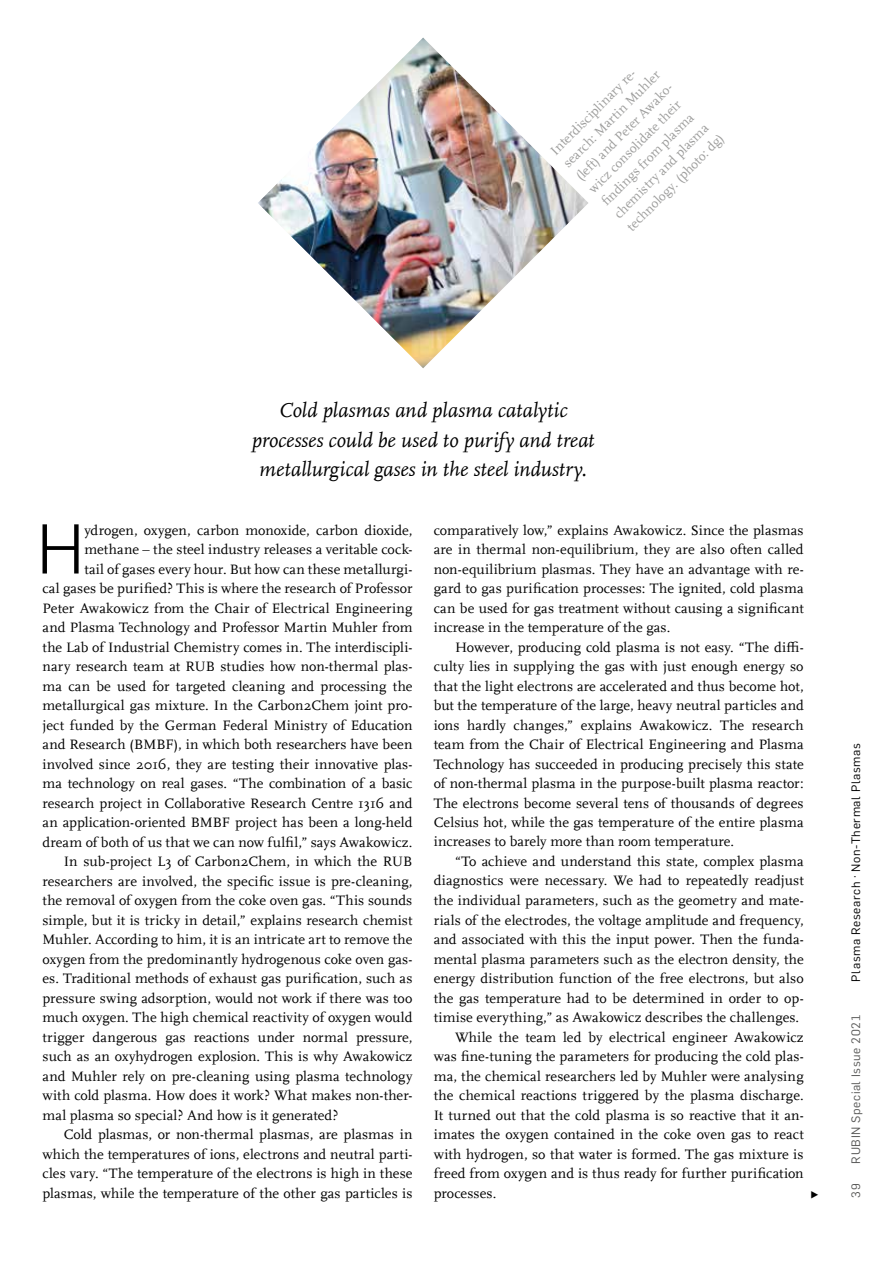
<style>
.page{position:relative;width:893px;height:1263px;background:#fff}
.page>*{position:absolute;margin:0;border:0;box-sizing:border-box;transform-origin:0 0}
.t1{font:300 69px "Rub Flama";color:#000}
.t2{font:italic 21px/29.2px "RUB Scala MZ";letter-spacing:.005em;color:#000;text-align:center}
.t3{font:14.25px/19.5px "RUB Scala MZ";letter-spacing:.005em;color:#000;text-align:justify}
.t4{font:13.5px/18px "RUB Scala MZ";color:#9d9d9c}
.t5{font:12px "Rub Flama";letter-spacing:.055em;color:#000}
.t6{font:12px "Rub Flama";letter-spacing:.055em;color:#575756}
</style>
<div class="page">
<img style="left:258px;top:38px;width:330px;height:330px">
<p class="t4" style="left:546px;top:146px;width:135px;rotate:-45deg">Interdisciplinary re&shy;search: Martin Muhler (left) and Peter Awako&shy;wicz consolidate their<br>fi ndings from plasma chemistry and plasma technology. (photo: dg)</p>
<h2 class="t2" style="left:252px;top:396px;width:344px">Cold plasmas and plasma catalytic processes could be used to purify and treat metallurgical gases in the steel industry.</h2>
<h1 class="t1" style="left:37px;top:502px;width:49px">H</h1>
<p class="t3" style="left:84px;top:520px;width:330px">ydrogen, oxygen, carbon monoxide, carbon dioxide,</p>
<p class="t3" style="left:84px;top:539px;width:330px">methane – the steel industry releases a veritable cock-</p>
<p class="t3" style="left:84px;top:559px;width:330px">tail of gases every hour. But how can these metallurgi-</p>
<p class="t3" style="left:43px;top:578px;width:371px">cal gases be purified? This is where the research of Professor</p>
<p class="t3" style="left:43px;top:598px;width:371px">Peter Awakowicz from the Chair of Electrical Engineering</p>
<p class="t3" style="left:43px;top:617px;width:371px">and Plasma Technology and Professor Martin Muhler from</p>
<p class="t3" style="left:43px;top:637px;width:371px">the Lab of Industrial Chemistry comes in. The interdiscipli-</p>
<p class="t3" style="left:43px;top:656px;width:371px">nary research team at RUB studies how non-thermal plas-</p>
<p class="t3" style="left:43px;top:676px;width:371px">ma can be used for targeted cleaning and processing the</p>
<p class="t3" style="left:43px;top:695px;width:371px">metallurgical gas mixture. In the Carbon2Chem joint pro-</p>
<p class="t3" style="left:43px;top:715px;width:371px">ject funded by the German Federal Ministry of Education</p>
<p class="t3" style="left:43px;top:734px;width:371px">and Research (BMBF), in which both researchers have been</p>
<p class="t3" style="left:43px;top:754px;width:371px">involved since 2016, they are testing their innovative plas-</p>
<p class="t3" style="left:43px;top:773px;width:371px">ma technology on real gases. “The combination of a basic</p>
<p class="t3" style="left:43px;top:793px;width:371px">research project in Collaborative Research Centre 1316 and</p>
<p class="t3" style="left:43px;top:812px;width:371px">an application-oriented BMBF project has been a long-held</p>
<p class="t3" style="left:43px;top:832px;width:371px">dream of both of us that we can now fulfil,” says Awakowicz.</p>
<p class="t3" style="left:64px;top:851px;width:350px">In sub-project L3 of Carbon2Chem, in which the RUB</p>
<p class="t3" style="left:43px;top:870px;width:371px">researchers are involved, the specific issue is pre-cleaning,</p>
<p class="t3" style="left:43px;top:890px;width:371px">the removal of oxygen from the coke oven gas. “This sounds</p>
<p class="t3" style="left:43px;top:909px;width:371px">simple, but it is tricky in detail,” explains research chemist</p>
<p class="t3" style="left:43px;top:929px;width:371px">Muhler. According to him, it is an intricate art to remove the</p>
<p class="t3" style="left:43px;top:948px;width:371px">oxygen from the predominantly hydrogenous coke oven gas-</p>
<p class="t3" style="left:43px;top:968px;width:371px">es. Traditional methods of exhaust gas purification, such as</p>
<p class="t3" style="left:43px;top:988px;width:371px">pressure swing adsorption, would not work if there was too</p>
<p class="t3" style="left:43px;top:1007px;width:371px">much oxygen. The high chemical reactivity of oxygen would</p>
<p class="t3" style="left:43px;top:1027px;width:371px">trigger dangerous gas reactions under normal pressure,</p>
<p class="t3" style="left:43px;top:1046px;width:371px">such as an oxyhydrogen explosion. This is why Awakowicz</p>
<p class="t3" style="left:43px;top:1065px;width:371px">and Muhler rely on pre-cleaning using plasma technology</p>
<p class="t3" style="left:43px;top:1085px;width:371px">with cold plasma. How does it work? What makes non-ther-</p>
<p class="t3" style="left:43px;top:1105px;width:297px">mal plasma so special? And how is it generated?</p>
<p class="t3" style="left:64px;top:1124px;width:350px">Cold plasmas, or non-thermal plasmas, are plasmas in</p>
<p class="t3" style="left:43px;top:1144px;width:371px">which the temperatures of ions, electrons and neutral parti-</p>
<p class="t3" style="left:43px;top:1163px;width:371px">cles vary. “The temperature of the electrons is high in these</p>
<p class="t3" style="left:43px;top:1183px;width:371px">plasmas, while the temperature of the other gas particles is</p>
<p class="t3" style="left:434px;top:520px;width:371px">comparatively low,” explains Awakowicz. Since the plasmas are in thermal non-equilibrium, they are also often called non-equilibrium plasmas. They have an advantage with re&shy;gard to gas purification processes: The ignited, cold plasma can be used for gas treatment without causing a significant increase in the temperature of the gas.</p>
<p class="t3" style="left:434px;top:637px;width:371px;text-indent:21px">However, producing cold plasma is not easy. “The diffi&shy;culty lies in supplying the gas with just enough energy so that the light electrons are accelerated and thus become hot, but the temperature of the large, heavy neutral particles and ions hardly changes,” explains Awakowicz. The research team from the Chair of Electrical Engineering and Plasma Technology has succeeded in producing precisely this state of non-thermal plasma in the purpose-built plasma reactor:<br>The electrons become several tens of thousands of degrees Celsius hot, while the gas temperature of the entire plasma increases to barely more than room temperature.</p>
<p class="t3" style="left:455px;top:851px;width:350px">“To achieve and understand this state, complex plasma</p>
<p class="t3" style="left:434px;top:870px;width:371px">diagnostics were necessary. We had to repeatedly readjust</p>
<p class="t3" style="left:434px;top:890px;width:371px">the individual parameters, such as the geometry and mate-</p>
<p class="t3" style="left:434px;top:910px;width:371px">rials of the electrodes, the voltage amplitude and frequency,</p>
<p class="t3" style="left:434px;top:929px;width:371px">and associated with this the input power. Then the funda-</p>
<p class="t3" style="left:434px;top:949px;width:371px">mental plasma parameters such as the electron density, the</p>
<p class="t3" style="left:434px;top:968px;width:371px">energy distribution function of the free electrons, but also</p>
<p class="t3" style="left:434px;top:988px;width:371px">the gas temperature had to be determined in order to op-</p>
<p class="t3" style="left:434px;top:1007px;width:367px">timise everything,” as Awakowicz describes the challenges.</p>
<p class="t3" style="left:455px;top:1027px;width:350px">While the team led by electrical engineer Awakowicz</p>
<p class="t3" style="left:434px;top:1046px;width:371px">was fine-tuning the parameters for producing the cold plas-</p>
<p class="t3" style="left:434px;top:1066px;width:371px">ma, the chemical researchers led by Muhler were analysing</p>
<p class="t3" style="left:434px;top:1085px;width:371px">the chemical reactions triggered by the plasma discharge.</p>
<p class="t3" style="left:434px;top:1105px;width:371px">It turned out that the cold plasma is so reactive that it an-</p>
<p class="t3" style="left:434px;top:1124px;width:371px">imates the oxygen contained in the coke oven gas to react</p>
<p class="t3" style="left:434px;top:1144px;width:371px">with hydrogen, so that water is formed. The gas mixture is</p>
<p class="t3" style="left:434px;top:1163px;width:371px">freed from oxygen and is thus ready for further purification</p>
<p class="t3" style="left:434px;top:1183px;width:64px">processes.</p>
<p class="t6" style="left:848px;top:1197px;width:16px;rotate:-90deg">39</p>
<p class="t5" style="left:848px;top:981px;width:240px;rotate:-90deg">Plasma Research · Non-Thermal Plasmas</p>
<p class="t6" style="left:848px;top:1163px;width:150px;rotate:-90deg">RUBIN Special Issue 2021</p>
<p class="t3" style="left:810px;top:1183px;width:10px">▶</p>
</div>
